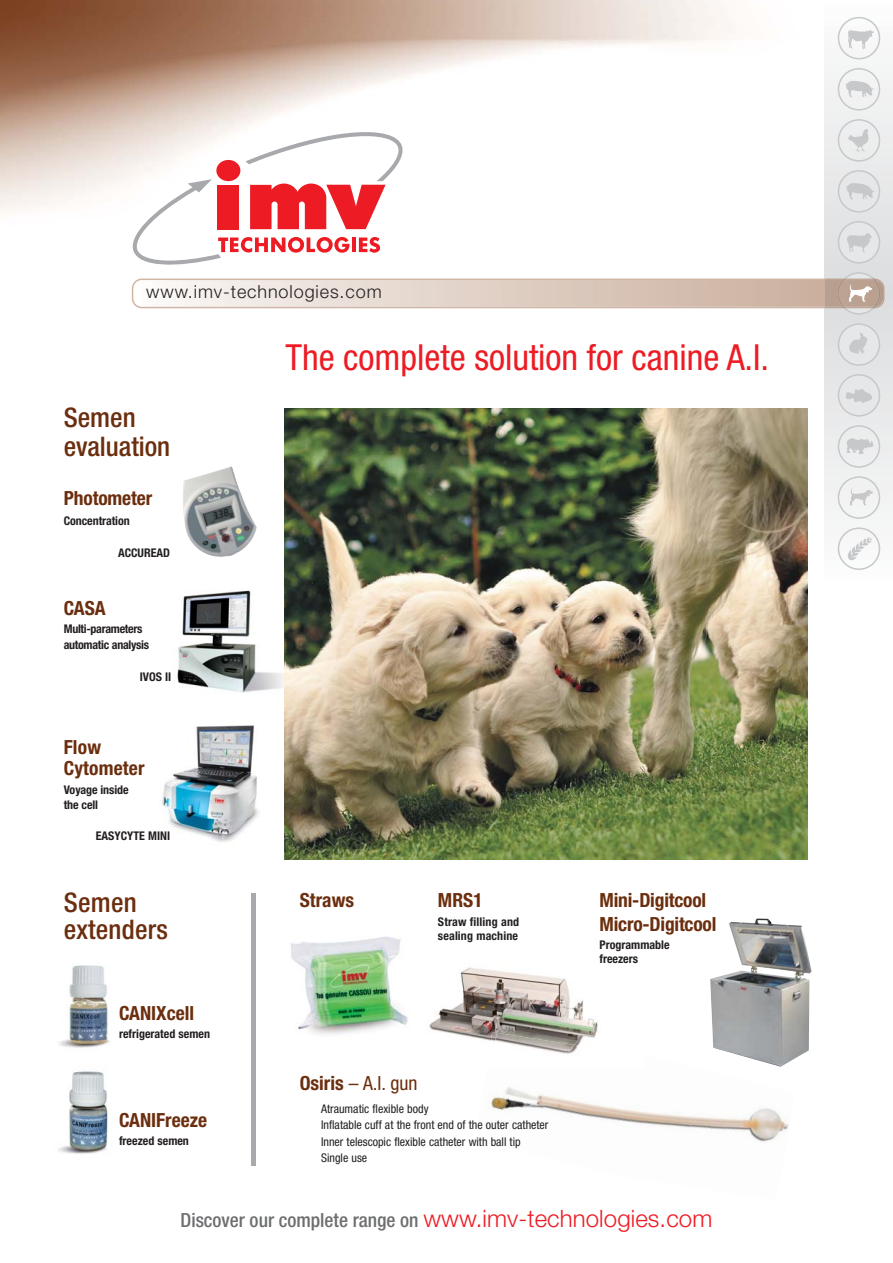
<style>
.page{position:relative;width:893px;height:1263px;background:#fff}
.page>*{position:absolute;margin:0;border:0;box-sizing:border-box;transform-origin:0 0}
.t1{font:condensed 36px "Helvetica Neue";color:#ed1c24}
.t2{font:500 condensed 27px/28.5px "Helvetica Neue";color:#6b2e0e}
.t3{font:700 condensed 19.5px/21px "Helvetica Neue";color:#6b2e0e}
.t4{font:500 condensed 19.5px "Helvetica Neue";color:#6d6e70}
.t5{font:condensed 19.5px "Helvetica Neue";color:#6b2e0e}
.t6{font:300 18px "Helvetica Neue";letter-spacing:.05em;color:#231f20}
.t7{font:700 condensed 12px/14.4px "Helvetica Neue";color:#231f20}
.t8{font:condensed 12px/16.5px "Helvetica Neue";color:#231f20}
.t9{font:700 condensed 12px/15.5px "Helvetica Neue";letter-spacing:-.025em;color:#231f20}
.s1{font-weight:700}
.s2{font-weight:300;font-stretch:normal;font-size:24px;color:#ed1c24}
</style>
<div class="page">
<img style="left:177px;top:579px;width:108px;height:119px">
<img style="left:491px;top:1087px;width:298px;height:55px">
<img style="left:0;top:0;width:825px;height:378px">
<svg style="left:825px;top:35px;width:68px;height:516px"></svg>
<svg style="left:133px;top:132px;width:270px;height:133px"></svg>
<img style="left:132px;top:279px;width:693px;height:29px">
<img style="left:880px;top:279px;width:4px;height:29px">
<svg style="left:825px;top:272px;width:55px;height:43px"></svg>
<svg style="left:838px;top:17px;width:42px;height:42px"></svg>
<svg style="left:838px;top:68px;width:42px;height:43px"></svg>
<svg style="left:838px;top:119px;width:42px;height:43px"></svg>
<svg style="left:838px;top:170px;width:42px;height:43px"></svg>
<svg style="left:838px;top:221px;width:42px;height:43px"></svg>
<svg style="left:838px;top:323px;width:42px;height:43px"></svg>
<svg style="left:838px;top:374px;width:42px;height:43px"></svg>
<svg style="left:838px;top:425px;width:42px;height:43px"></svg>
<svg style="left:838px;top:476px;width:42px;height:43px"></svg>
<svg style="left:838px;top:527px;width:42px;height:43px"></svg>
<img style="left:291px;top:936px;width:117px;height:99px">
<img style="left:285px;top:408px;width:523px;height:451px">
<img style="left:162px;top:725px;width:97px;height:117px">
<img style="left:183px;top:466px;width:74px;height:91px">
<img style="left:58px;top:1071px;width:50px;height:83px">
<img style="left:59px;top:965px;width:51px;height:83px">
<img style="left:429px;top:967px;width:169px;height:73px">
<img style="left:487px;top:1032px;width:10px;height:8px">
<img style="left:488px;top:1033px;width:110px;height:21px">
<img style="left:710px;top:918px;width:102px;height:149px">
<hr style="left:251px;top:893px;width:4px;height:272px;background:#a7a9ac">
<h3 class="t6" style="left:146px;top:285px;width:237px">www.imv-technologies.com</h3>
<h2 class="t2" style="left:64px;top:406px;width:108px">Semen evaluation</h2>
<h3 class="t3" style="left:64px;top:489px;width:90px">Photometer</h3>
<p class="t7" style="left:64px;top:514px;width:68px">Concentration</p>
<p class="t7" style="left:118px;top:547px;width:53px">ACCUREAD</p>
<h3 class="t3" style="left:64px;top:599px;width:43px">CASA</h3>
<p class="t9" style="left:64px;top:622px;width:87px">Multi-parameters automatic analysis</p>
<p class="t7" style="left:140px;top:670px;width:33px">IVOS II</p>
<h3 class="t3" style="left:64px;top:738px;width:82px">Flow<br>Cytometer</h3>
<p class="t7" style="left:64px;top:784px;width:66px">Voyage inside the cell</p>
<p class="t7" style="left:96px;top:829px;width:76px">EASYCYTE MINI</p>
<h2 class="t2" style="left:64px;top:891px;width:106px;line-height:27px">Semen extenders</h2>
<h3 class="t3" style="left:119px;top:1004px;width:77px">CANIXcell</h3>
<p class="t7" style="left:119px;top:1027px;width:93px">refrigerated semen</p>
<h3 class="t3" style="left:119px;top:1111px;width:89px">CANIFreeze</h3>
<p class="t7" style="left:119px;top:1135px;width:71px">freezed semen</p>
<h1 class="t1" style="left:285px;top:344px;width:485px">The complete solution for canine A.I.</h1>
<h3 class="t3" style="left:300px;top:891px;width:56px">Straws</h3>
<h3 class="t3" style="left:438px;top:891px;width:46px">MRS1</h3>
<p class="t7" style="left:438px;top:915px;width:83px">Straw filling and sealing machine</p>
<h3 class="t5" style="left:300px;top:1076px;width:119px"><span class="s1">Osiris</span> – A.I. gun</h3>
<p class="t8" style="left:321px;top:1101px;width:229px">Atraumatic flexible body<br>Inflatable cuff at the front end of the outer catheter Inner telescopic flexible catheter with ball tip Single use</p>
<h3 class="t3" style="left:600px;top:890px;width:118px;line-height:23.7px">Mini-Digitcool<br>Micro-Digitcool</h3>
<p class="t7" style="left:600px;top:938px;width:72px">Programmable freezers</p>
<h3 class="t4" style="left:181px;top:1213px;width:533px">Discover our complete range on <span class="s2">www.imv-technologies.com</span></h3>
</div>
